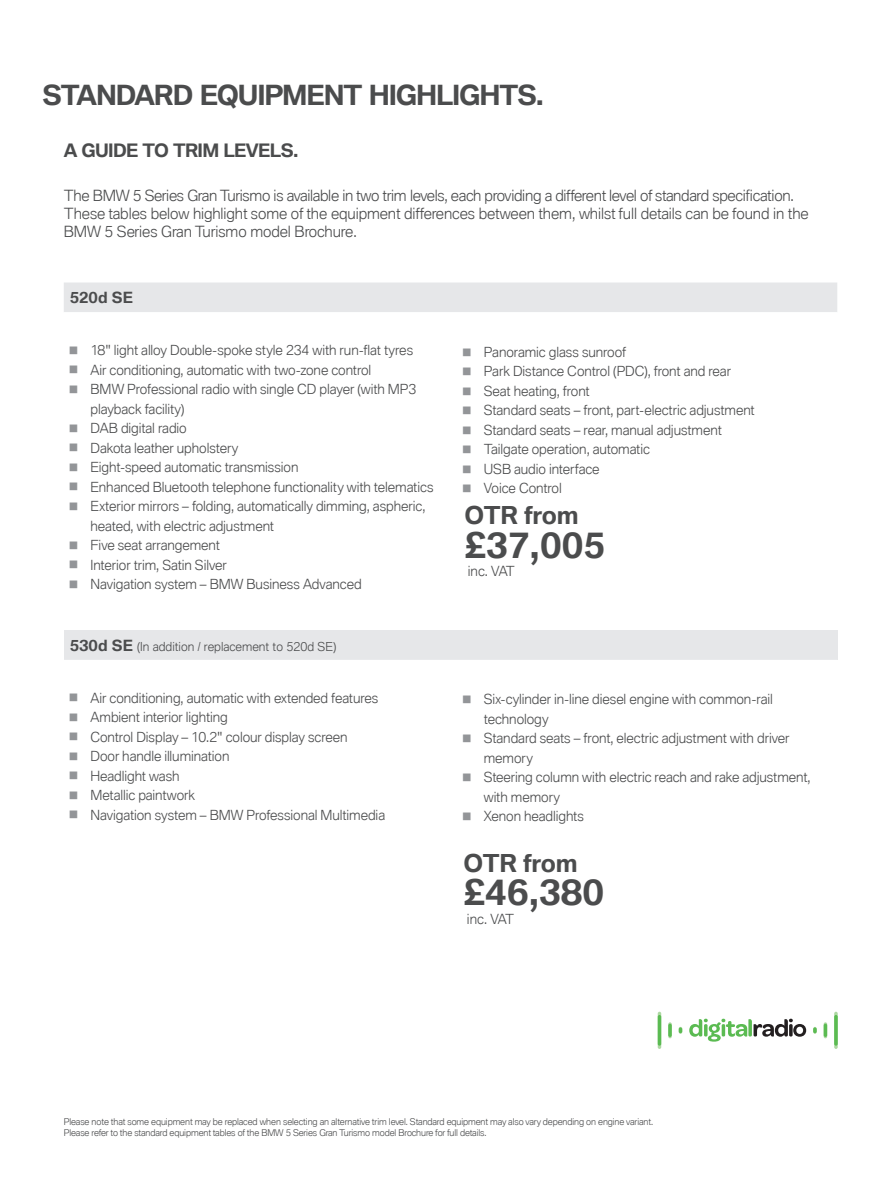
<style>
.page{position:relative;width:893px;height:1191px;background:#fff}
.page>*{position:absolute;margin:0;border:0;box-sizing:border-box;transform-origin:0 0}
.t1{font:700 34.5px "BMW Type Global Pro";color:#4b4c4d}
.t2{font:700 27px "BMW Type Global Pro";letter-spacing:-.045em;color:#4b4c4d}
.t3{font:700 24px "BMW Type Global Pro";color:#4b4c4d}
.t4{font:700 18px "BMW Type Global Pro";letter-spacing:-.04em;color:#4b4c4d}
.t5{font:300 15px/18px "BMW Type Global Pro";letter-spacing:-.015em;color:#4b4c4d}
.t6{font:700 15px "BMW Type Global Pro";color:#4b4c4d}
.t7{font:300 13.5px/19.5px "BMW Type Global Pro";letter-spacing:-.005em;color:#4b4c4d}
.t8{font:300 12px "BMW Type Global Pro";color:#4b4c4d}
.t9{font:300 9px/10.5px "BMW Type Global Pro";letter-spacing:-.01em;color:#4b4c4d}
.s1{font-weight:700;font-size:15px}
</style>
<div class="page">
<div style="left:64px;top:282px;width:773px;height:30px;background:#e6e7e9"></div>
<div style="left:64px;top:630px;width:773px;height:30px;background:#e6e7e9"></div>
<svg style="left:689px;top:1018px;width:117px;height:23px"></svg>
<hr style="left:658px;top:1011px;width:3px;height:38px;background:#aed8a3;border-radius:2px">
<hr style="left:658px;top:1015px;width:3px;height:30px;background:#5bbb52;border-radius:2px">
<svg style="left:668px;top:1023px;width:4px;height:14px"></svg>
<svg style="left:679px;top:1027px;width:3px;height:6px"></svg>
<svg style="left:834px;top:1011px;width:4px;height:38px"></svg>
<svg style="left:834px;top:1015px;width:4px;height:30px"></svg>
<hr style="left:824px;top:1022px;width:3px;height:16px;background:#aed8a3;border-radius:2px">
<hr style="left:824px;top:1023px;width:3px;height:14px;background:#5bbb52;border-radius:2px">
<svg style="left:813px;top:1027px;width:4px;height:6px"></svg>
<h2 class="t2" style="left:43px;top:80px;width:437px">STANDARD EQUIPMENT HIGH LIGHTS</h2>
<h2 class="t2" style="left:536px;top:80px;width:10px">.</h2>
<h3 class="t4" style="left:64px;top:140px;width:236px">A GUIDE TO TRI M LEVELS.</h3>
<p class="t5" style="left:64px;top:187px;width:746px">The BMW 5 Series Gran Turismo is available in two trim levels, each providing a different level of standard specification.<br>These tables below highlight some of the equipment differences between them, whilst full details can be found in the<br>BMW 5 Series Gran Turismo model Brochure.</p>
<p class="t6" style="left:70px;top:289px;width:65px">520D SE</p>
<p class="t7" style="left:70px;top:341px;width:345px"><sup>█</sup> 18" light alloy Double-spoke style 234 with run-flat tyres</p>
<p class="t7" style="left:70px;top:361px;width:303px"><sup>█</sup> Air conditioning, automatic with two-zone control</p>
<p class="t7" style="left:70px;top:380px;width:348px"><sup>█</sup> BMW Professional radio with single CD player (with MP3</p>
<p class="t7" style="left:90px;top:400px;width:95px">playback facility)</p>
<p class="t7" style="left:70px;top:419px;width:118px"><sup>█</sup> DAB digital radio</p>
<p class="t7" style="left:70px;top:439px;width:170px"><sup>█</sup> Dakota leather upholstery</p>
<p class="t7" style="left:70px;top:458px;width:230px"><sup>█</sup> Eight-speed automatic transmission</p>
<p class="t7" style="left:70px;top:478px;width:365px"><sup>█</sup> Enhanced Bluetooth telephone functionality with telematics</p>
<p class="t7" style="left:70px;top:497px;width:357px"><sup>█</sup> Exterior mirrors – folding, automatically dimming, aspheric,</p>
<p class="t7" style="left:90px;top:517px;width:185px">heated, with electric adjustment</p>
<p class="t7" style="left:70px;top:536px;width:152px"><sup>█</sup> Five seat arrangement</p>
<p class="t7" style="left:70px;top:556px;width:159px"><sup>█</sup> Interior trim, Satin Silver</p>
<p class="t7" style="left:70px;top:575px;width:294px"><sup>█</sup> Navigation system – BMW Business Advanced</p>
<p class="t7" style="left:463px;top:343px;width:293px"><sup>█</sup> Panoramic glass sunroof<br><sup>█</sup> Park Distance Control (PDC), front and rear<br><sup>█</sup> Seat heating, front<br><sup>█</sup> Standard seats – front, part-electric adjustment <sup>█</sup> Standard seats – rear, manual adjustment<br><sup>█</sup> Tailgate operation, automatic<br><sup>█</sup> USB audio interface<br><sup>█</sup> Voice Control</p>
<h3 class="t3" style="left:464px;top:502px;width:116px">OTR FROM</h3>
<h1 class="t1" style="left:464px;top:525px;width:142px">£37,005</h1>
<p class="t7" style="left:468px;top:562px;width:49px">inc. VAT</p>
<p class="t8" style="left:70px;top:638px;width:268px"><span class="s1">530D SE</span> (In addition / replacement to 520d SE)</p>
<p class="t7" style="left:70px;top:688px;width:317px"><sup>█</sup> Air conditioning, automatic with extended features <sup>█</sup> Ambient interior lighting<br><sup>█</sup> Control Display – 10.2" colour display screen<br><sup>█</sup> Door handle illumination<br><sup>█</sup> Headlight wash<br><sup>█</sup> Metallic paintwork<br><sup>█</sup> Navigation system – BMW Professional Multimedia</p>
<p class="t7" style="left:463px;top:690px;width:311px"><sup>█</sup> Six-cylinder in-line diesel engine with common-rail</p>
<p class="t7" style="left:484px;top:710px;width:66px">technology</p>
<p class="t7" style="left:463px;top:729px;width:328px"><sup>█</sup> Standard seats – front, electric adjustment with driver</p>
<p class="t7" style="left:484px;top:749px;width:51px">memory</p>
<p class="t7" style="left:463px;top:768px;width:349px"><sup>█</sup> Steering column with electric reach and rake adjustment,</p>
<p class="t7" style="left:484px;top:788px;width:78px">with memory</p>
<p class="t7" style="left:463px;top:807px;width:122px"><sup>█</sup> Xenon headlights</p>
<h3 class="t3" style="left:463px;top:849px;width:116px">OTR FROM</h3>
<h1 class="t1" style="left:463px;top:873px;width:142px">£46,380</h1>
<p class="t7" style="left:467px;top:910px;width:49px">inc. VAT</p>
<p class="t9" style="left:64px;top:1117px;width:591px">Please note that some equipment may be replaced when selecting an alternative trim level. Standard equipment may also vary depending on engine variant.<br>Please refer to the standard equipment tables of the BMW 5 Series Gran Turismo model Brochure for full details.</p>
</div>
